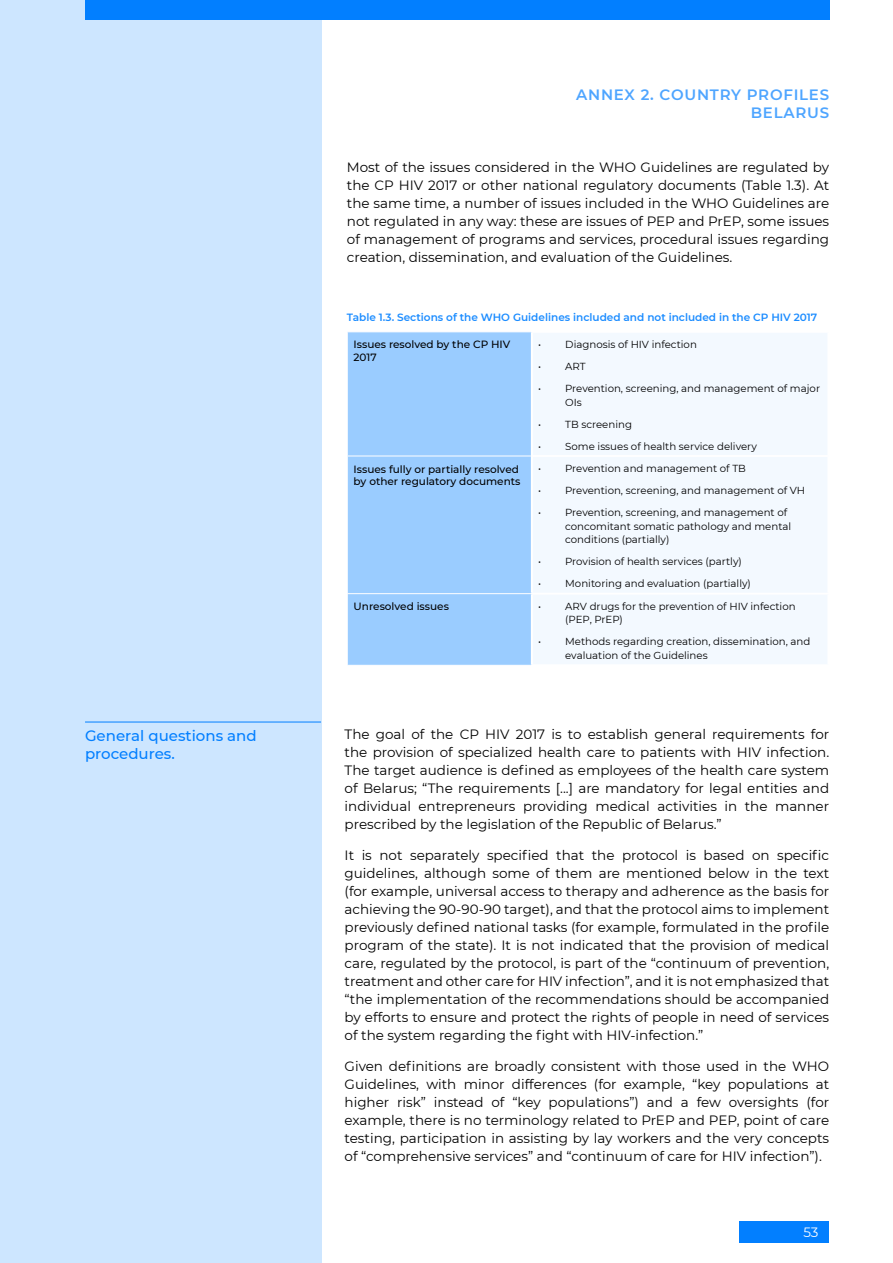
<style>
.page{position:relative;width:893px;height:1263px;background:#fff}
.page>*{position:absolute;margin:0;border:0;box-sizing:border-box;transform-origin:0 0}
.t1{font:500 15px/18px "Montserrat";color:#027fff}
.t2{font:600 15px/18px "Montserrat";letter-spacing:.05em;color:#4ea5ff;text-align:right}
.t3{font:13.5px/18px "Montserrat";color:#000;text-align:justify}
.t4{font:13.5px "Montserrat";color:#fff}
.t5{font:500 10.5px/12.6px "Montserrat";color:#000}
.t6{font:600 10.5px "Montserrat";color:#1b8cff}
.t7{font:10.2px/13.5px "Montserrat";color:#000}
</style>
<div class="page">
<div style="left:740px;top:1221px;width:89px;height:21px;background:#027fff"></div>
<div style="left:0;top:0;width:321px;height:1263px;background:#cde6ff"></div>
<div style="left:85px;top:0;width:744px;height:19px;background:#027fff"></div>
<div style="left:348px;top:332px;width:183px;height:333px;background:#9accff"></div>
<div style="left:533px;top:333px;width:294px;height:331px;background:#f3f9ff"></div>
<hr style="left:347px;top:593px;width:184px;height:1px;background:#fff">
<hr style="left:531px;top:593px;width:298px;height:2px;background:#fff">
<hr style="left:347px;top:456px;width:184px;height:1px;background:#fff">
<hr style="left:531px;top:455px;width:298px;height:2px;background:#fff">
<hr style="left:85px;top:722px;width:236px;height:1px;background:#027fff">
<p class="t2" style="left:576px;top:85px;width:255px">ANNEX 2. COUNTRY PROFILES<br>BELARUS</p>
<p class="t3" style="left:347px;top:158px;width:484px">Most of the issues considered in the WHO Guidelines are regulated by the CP HIV 2017 or other national regulatory documents (Table 1.3). At the same time, a number of issues included in the WHO Guidelines are not regulated in any way: these are issues of PEP and PrEP, some issues of management of programs and services, procedural issues regarding creation, dissemination, and evaluation of the Guidelines.</p>
<p class="t6" style="left:347px;top:309px;width:472px">Table 1.3. Sections of the WHO Guidelines included and not included in the CP HIV 2017</p>
<p class="t5" style="left:354px;top:338px;width:158px">Issues resolved by the CP HIV<br>2017</p>
<p class="t7" style="left:538px;top:337px;width:160px">• Diagnosis of HIV infection</p>
<p class="t7" style="left:538px;top:359px;width:49px">• ART</p>
<p class="t7" style="left:565px;top:381px;width:256px;text-indent:-27px">• Prevention, screening, and management of major<br>OIs</p>
<p class="t7" style="left:538px;top:417px;width:95px">• TB screening</p>
<p class="t7" style="left:538px;top:439px;width:220px">• Some issues of health service delivery</p>
<p class="t5" style="left:354px;top:462px;width:168px">Issues fully or partially resolved by other regulatory documents</p>
<p class="t7" style="left:538px;top:461px;width:209px">• Prevention and management of TB</p>
<p class="t7" style="left:538px;top:483px;width:268px">• Prevention, screening, and management of VH</p>
<p class="t7" style="left:565px;top:505px;width:228px;text-indent:-27px">• Prevention, screening, and management of concomitant somatic pathology and mental conditions (partially)</p>
<p class="t7" style="left:538px;top:554px;width:205px">• Provision of health services (partly)</p>
<p class="t7" style="left:538px;top:576px;width:214px">• Monitoring and evaluation (partially)</p>
<p class="t5" style="left:354px;top:600px;width:97px">Unresolved issues</p>
<p class="t7" style="left:565px;top:599px;width:232px;text-indent:-27px">• ARV drugs for the prevention of HIV infection (PEP, PrEP)</p>
<p class="t7" style="left:565px;top:635px;width:247px;text-indent:-27px">• Methods regarding creation, dissemination, and evaluation of the Guidelines</p>
<p class="t1" style="left:85px;top:726px;width:173px">General questions and procedures.</p>
<p class="t3" style="left:345px;top:725px;width:486px">The goal of the CP HIV 2017 is to establish general requirements for the provision of specialized health care to patients with HIV infection.<br>The target audience is defined as employees of the health care system of Belarus; “The requirements [...] are mandatory for legal entities and individual entrepreneurs providing medical activities in the manner prescribed by the legislation of the Republic of Belarus.”</p>
<p class="t3" style="left:345px;top:846px;width:486px">It is not separately specified that the protocol is based on specific guidelines, although some of them are mentioned below in the text (for example, universal access to therapy and adherence as the basis for achieving the 90-90-90 target), and that the protocol aims to implement previously defined national tasks (for example, formulated in the profile program of the state). It is not indicated that the provision of medical care, regulated by the protocol, is part of the “continuum of prevention, treatment and other care for HIV infection”, and it is not emphasized that “the implementation of the recommendations should be accompanied by efforts to ensure and protect the rights of people in need of services of the system regarding the fight with HIV-infection.”</p>
<p class="t3" style="left:345px;top:1056px;width:486px">Given definitions are broadly consistent with those used in the WHO Guidelines, with minor differences (for example, “key populations at higher risk” instead of “key populations”) and a few oversights (for example, there is no terminology related to PrEP and PEP, point of care testing, participation in assisting by lay workers and the very concepts of “comprehensive services” and “continuum of care for HIV infection”).</p>
<p class="t4" style="left:803px;top:1222px;width:17px">53</p>
</div>
